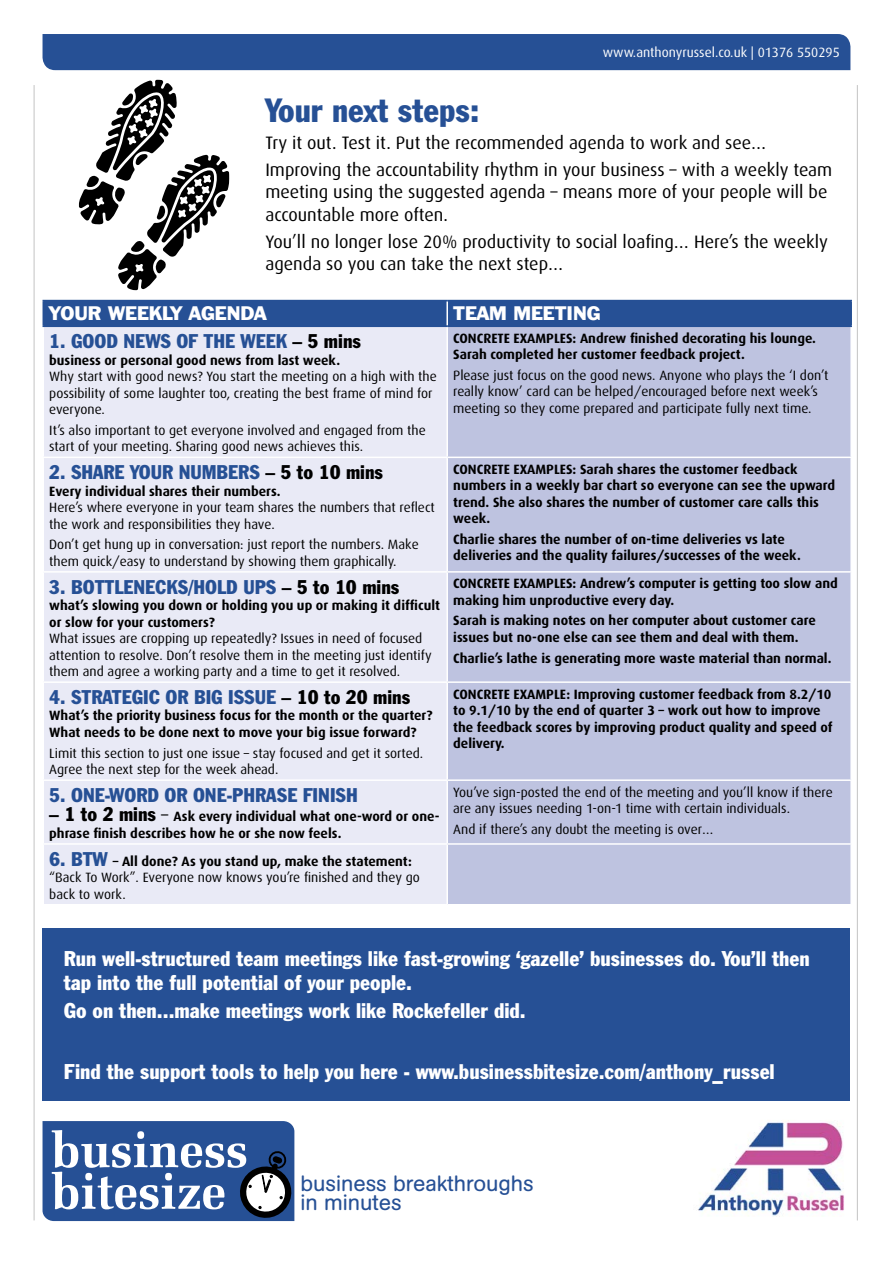
<style>
.page{position:relative;width:893px;height:1263px;background:#fff}
.page>*{position:absolute;margin:0;border:0;box-sizing:border-box;transform-origin:0 0}
.t1{font:condensed 33px "Franklin Gothic BT";color:#265095}
.t2{font:21.9px/18.8px "AG Buch Rounded BQ";color:#265095}
.t3{font:condensed 21px/24px "Franklin Gothic BT";color:#fff}
.t4{font:condensed 19.5px "Franklin Gothic BT";color:#265095}
.t5{font:18px/22.5px "Dax";color:#000}
.t6{font:18px "Franklin Gothic BT";color:#fff}
.t7{font:13.5px/16.5px "Dax";color:#000}
.t8{font:700 13.5px/16.5px "Dax";color:#000}
.t9{font:13.5px "Dax";color:#fff}
.s1{color:#000}
.s2{font-family:"Franklin Gothic BT";font-weight:400;font-stretch:condensed;font-size:19.5px}
.s3{font-weight:400;font-size:18px}
.s4{font-family:"Franklin Gothic BT";font-stretch:condensed;font-size:19.5px;color:#265095}
.s5{font-weight:700}
</style>
<div class="page">
<div style="left:43px;top:34px;width:807px;height:36px;background:#265095"></div>
<hr style="left:34px;top:85px;width:1px;height:1135px;background:#c6c6c6">
<hr style="left:857px;top:85px;width:1px;height:1135px;background:#c6c6c6">
<div style="left:43px;top:928px;width:807px;height:173px;background:#265095"></div>
<svg style="left:43px;top:1121px;width:252px;height:100px"></svg>
<div style="left:262px;top:1175px;width:4px;height:17px;border:1px solid #000"></div>
<img style="left:698px;top:1120px;width:146px;height:97px">
<svg style="left:79px;top:80px;width:150px;height:210px"></svg>
<div style="left:44px;top:327px;width:402px;height:577px;background:#e9eaf6"></div>
<div style="left:448px;top:327px;width:402px;height:577px;background:#bec3e0"></div>
<hr style="left:43px;top:457px;width:404px;height:1px;background:#fff">
<hr style="left:447px;top:457px;width:405px;height:1px;background:#fff">
<hr style="left:43px;top:571px;width:404px;height:2px;background:#fff">
<hr style="left:447px;top:571px;width:405px;height:2px;background:#fff">
<hr style="left:43px;top:681px;width:404px;height:2px;background:#fff">
<hr style="left:447px;top:681px;width:405px;height:2px;background:#fff">
<hr style="left:43px;top:779px;width:404px;height:2px;background:#fff">
<hr style="left:447px;top:779px;width:405px;height:2px;background:#fff">
<hr style="left:43px;top:843px;width:404px;height:2px;background:#fff">
<hr style="left:447px;top:843px;width:405px;height:2px;background:#fff">
<div style="left:43px;top:301px;width:807px;height:25px;background:#265095"></div>
<hr style="left:43px;top:300px;width:404px;height:1px;background:#265095">
<hr style="left:447px;top:300px;width:405px;height:1px;background:#265095">
<hr style="left:850px;top:301px;width:2px;height:25px;background:#265095">
<hr style="left:43px;top:326px;width:404px;height:1px;background:#265095">
<hr style="left:447px;top:326px;width:405px;height:1px;background:#265095">
<p class="t9" style="left:603px;top:45px;width:238px">www.anthonyrussel.co.uk | 01376 550295</p>
<h1 class="t1" style="left:265px;top:89px;width:216px">Your next steps:</h1>
<h3 class="t5" style="left:265px;top:130px;width:568px;line-height:26.7px">Try it out. Test it. Put the recommended agenda to work and see…<br>Improving the accountability rhythm in your business – with a weekly team</h3>
<h3 class="t5" style="left:265px;top:181px;width:563px">meeting using the suggested agenda – means more of your people will be accountable more often.</h3>
<h3 class="t5" style="left:265px;top:230px;width:564px">You’ll no longer lose 20% productivity to social loafing… Here’s the weekly agenda so you can take the next step…</h3>
<h3 class="t6" style="left:49px;top:303px;width:219px">YOUR WEEKLY AGENDA</h3>
<h3 class="t6" style="left:453px;top:303px;width:149px">TEAM MEETING</h3>
<h3 class="t4" style="left:49px;top:328px;width:313px">1. GOOD NEWS OF THE WEEK <span class="s1">– 5 mins</span></h3>
<p class="t8" style="left:49px;top:352px;width:292px">business or personal good news from last week.</p>
<p class="t7" style="left:49px;top:368px;width:389px">Why start with good news? You start the meeting on a high with the possibility of some laughter too, creating the best frame of mind for everyone.</p>
<p class="t7" style="left:49px;top:422px;width:378px">It’s also important to get everyone involved and engaged from the start of your meeting. Sharing good news achieves this.</p>
<p class="t8" style="left:453px;top:330px;width:364px">CONCRETE EXAMPLES: Andrew finished decorating his lounge.<br>Sarah completed her customer feedback project.</p>
<p class="t7" style="left:453px;top:367px;width:377px">Please just focus on the good news. Anyone who plays the ‘I don’t really know’ card can be helped/encouraged before next week’s meeting so they come prepared and participate fully next time.</p>
<h3 class="t4" style="left:49px;top:459px;width:336px">2. SHARE YOUR NUMBERS <span class="s1">– 5 to 10 mins</span></h3>
<p class="t8" style="left:49px;top:483px;width:233px">Every individual shares their numbers.</p>
<p class="t7" style="left:49px;top:499px;width:387px">Here’s where everyone in your team shares the numbers that reflect the work and responsibilities they have.</p>
<p class="t7" style="left:49px;top:537px;width:371px">Don’t get hung up in conversation: just report the numbers. Make them quick/easy to understand by showing them graphically.</p>
<h3 class="t4" style="left:49px;top:574px;width:352px">3. BOTTLENECKS/HOLD UPS <span class="s1">– 5 to 10 mins</span></h3>
<p class="t8" style="left:49px;top:597px;width:392px">what’s slowing you down or holding you up or making it difficult or slow for your customers?</p>
<p class="t7" style="left:49px;top:630px;width:384px">What issues are cropping up repeatedly? Issues in need of focused attention to resolve. Don’t resolve them in the meeting just identify them and agree a working party and a time to get it resolved.</p>
<h3 class="t4" style="left:49px;top:684px;width:363px">4. STRATEGIC OR BIG ISSUE <span class="s1">– 10 to 20 mins</span></h3>
<p class="t8" style="left:49px;top:708px;width:385px">What’s the priority business focus for the month or the quarter?<br>What needs to be done next to move your big issue forward?</p>
<p class="t7" style="left:49px;top:745px;width:376px">Limit this section to just one issue – stay focused and get it sorted.<br>Agree the next step for the week ahead.</p>
<h3 class="t4" style="left:49px;top:782px;width:310px">5. ONE-WORD OR ONE-PHRASE FINISH</h3>
<p class="t8" style="left:49px;top:809px;width:392px"><span class="s2">– 1 to 2 mins</span> <span class="s3">–</span> Ask every individual what one-word or one&shy;phrase finish describes how he or she now feels.</p>
<p class="t7" style="left:49px;top:853px;width:372px"><span class="s4">6. BTW</span> <span class="s5">– All done? As you stand up, make the statement: </span>“Back To Work”. Everyone now knows you’re finished and they go back to work.</p>
<p class="t8" style="left:453px;top:461px;width:383px">CONCRETE EXAMPLES: Sarah shares the customer feedback numbers in a weekly bar chart so everyone can see the upward trend. She also shares the number of customer care calls this week.</p>
<p class="t8" style="left:453px;top:531px;width:349px">Charlie shares the number of on-time deliveries vs late deliveries and the quality failures/successes of the week.</p>
<p class="t8" style="left:453px;top:575px;width:386px">CONCRETE EXAMPLES: Andrew’s computer is getting too slow and making him unproductive every day.</p>
<p class="t8" style="left:453px;top:613px;width:364px">Sarah is making notes on her computer about customer care issues but no-one else can see them and deal with them.</p>
<p class="t8" style="left:453px;top:650px;width:380px">Charlie’s lathe is generating more waste material than normal.</p>
<p class="t8" style="left:453px;top:686px;width:381px">CONCRETE EXAMPLE: Improving customer feedback from 8.2/10 to 9.1/10 by the end of quarter 3 – work out how to improve the feedback scores by improving product quality and speed of delivery.</p>
<p class="t7" style="left:453px;top:784px;width:381px">You’ve sign-posted the end of the meeting and you’ll know if there are any issues needing 1-on-1 time with certain individuals.</p>
<p class="t7" style="left:453px;top:821px;width:262px">And if there’s any doubt the meeting is over…</p>
<h3 class="t3" style="left:64px;top:946px;width:747px">Run well-structured team meetings like fast-growing ‘gazelle’ businesses do. You’ll then tap into the full potential of your people.</h3>
<h3 class="t3" style="left:64px;top:998px;width:464px">Go on then...make meetings work like Rockefeller did.</h3>
<h3 class="t3" style="left:64px;top:1059px;width:712px">Find the support tools to help you here - www.businessbitesize.com/anthony_russel</h3>
<h2 class="t2" style="left:300px;top:1174px;width:235px">business breakthroughs in minutes</h2>
</div>
